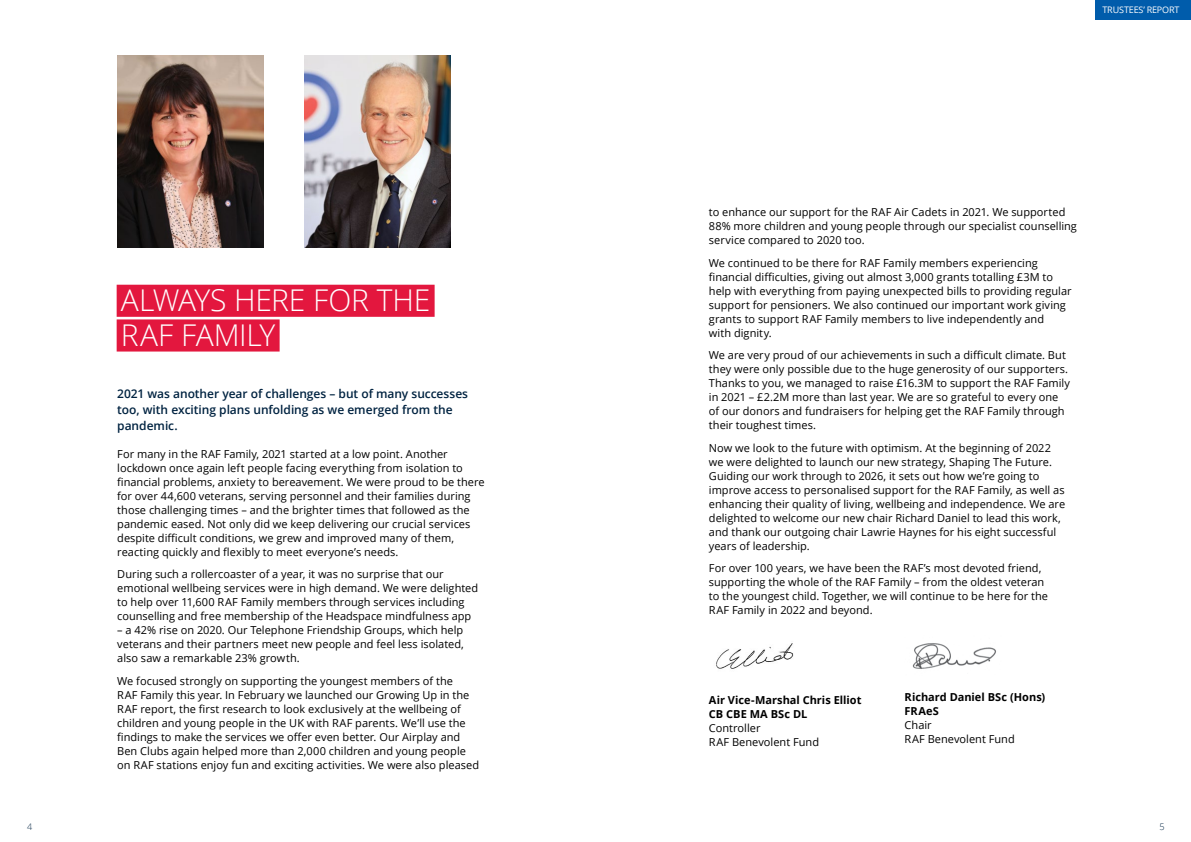
<style>
.page{position:relative;width:1191px;height:842px;background:#fff}
.page>*{position:absolute;margin:0;border:0;box-sizing:border-box;transform-origin:0 0}
.t1{font:300 30px/34.7px "Open Sans";letter-spacing:-.015em;color:#fff}
.t2{font:600 12px/16px "Open Sans";letter-spacing:-.005em;color:#002341}
.t3{font:11px/14px "Open Sans";color:#000}
.t4{font:700 11px/14px "Open Sans";color:#000}
.t5{font:9px "Open Sans";letter-spacing:-.015em;color:#fff}
.t6{font:300 9px "Open Sans";color:#002341}
</style>
<div class="page">
<img style="left:304px;top:56px;width:146px;height:192px">
<div style="left:117px;top:285px;width:317px;height:32px;background:#e3173e"></div>
<div style="left:117px;top:319px;width:163px;height:33px;background:#e3173e"></div>
<img style="left:117px;top:56px;width:146px;height:192px">
<img style="left:716px;top:643px;width:78px;height:26px">
<img style="left:912px;top:643px;width:84px;height:26px">
<div style="left:1095px;top:0;width:96px;height:20px;background:#005cab"></div>
<h1 class="t1" style="left:121px;top:282px;width:311px">ALWAYS HERE FOR THE<br>RAF FAMILY</h1>
<p class="t2" style="left:117px;top:385px;width:352px">2021 was another year of challenges – but of many successes too, with exciting plans unfolding as we emerged from the pandemic.</p>
<p class="t3" style="left:117px;top:446px;width:369px">For many in the RAF Family, 2021 started at a low point. Another lockdown once again left people facing everything from isolation to financial problems, anxiety to bereavement. We were proud to be there for over 44,600 veterans, serving personnel and their families during those challenging times – and the brighter times that followed as the pandemic eased. Not only did we keep delivering our crucial services despite difficult conditions, we grew and improved many of them, reacting quickly and flexibly to meet everyone’s needs.</p>
<p class="t3" style="left:117px;top:567px;width:362px">During such a rollercoaster of a year, it was no surprise that our emotional wellbeing services were in high demand. We were delighted to help over 11,600 RAF Family members through services including counselling and free membership of the Headspace mindfulness app</p>
<p class="t3" style="left:117px;top:623px;width:348px;text-align:justify">– a 42% rise on 2020. Our Telephone Friendship Groups, which help veterans and their partners meet new people and feel less isolated, also saw a remarkable 23% growth.</p>
<p class="t3" style="left:117px;top:673px;width:363px">We focused strongly on supporting the youngest members of the<br>RAF Family this year. In February we launched our Growing Up in the RAF report, the first research to look exclusively at the wellbeing of children and young people in the UK with RAF parents. We’ll use the findings to make the services we offer even better. Our Airplay and Ben Clubs again helped more than 2,000 children and young people on RAF stations enjoy fun and exciting activities. We were also pleased</p>
<p class="t5" style="left:1102px;top:4px;width:79px">TRUSTEES’ REPORT</p>
<p class="t3" style="left:709px;top:205px;width:369px">to enhance our support for the RAF Air Cadets in 2021. We supported<br>88% more children and young people through our specialist counselling service compared to 2020 too.</p>
<p class="t3" style="left:709px;top:255px;width:364px">We continued to be there for RAF Family members experiencing financial difficulties, giving out almost 3,000 grants totalling £3M to help with everything from paying unexpected bills to providing regular support for pensioners. We also continued our important work giving grants to support RAF Family members to live independently and<br>with dignity.</p>
<p class="t3" style="left:709px;top:348px;width:362px">We are very proud of our achievements in such a difficult climate. But they were only possible due to the huge generosity of our supporters.<br>Thanks to you, we managed to raise £16.3M to support the RAF Family in 2021 – £2.2M more than last year. We are so grateful to every one of our donors and fundraisers for helping get the RAF Family through their toughest times.</p>
<p class="t3" style="left:709px;top:440px;width:358px">Now we look to the future with optimism. At the beginning of 2022 we were delighted to launch our new strategy, Shaping The Future.<br>Guiding our work through to 2026, it sets out how we’re going to improve access to personalised support for the RAF Family, as well as enhancing their quality of living, wellbeing and independence. We are delighted to welcome our new chair Richard Daniel to lead this work, and thank our outgoing chair Lawrie Haynes for his eight successful years of leadership.</p>
<p class="t3" style="left:709px;top:561px;width:341px">For over 100 years, we have been the RAF’s most devoted friend, supporting the whole of the RAF Family – from the oldest veteran to the youngest child. Together, we will continue to be here for the RAF Family in 2022 and beyond.</p>
<p class="t4" style="left:709px;top:693px;width:154px">Air Vice-Marshal Chris Elliot<br>CB CBE MA BSc DL</p>
<p class="t3" style="left:709px;top:721px;width:112px">Controller<br>RAF Benevolent Fund</p>
<p class="t4" style="left:904px;top:689px;width:142px">Richard Daniel BSc (Hons)<br>FRAeS</p>
<p class="t3" style="left:904px;top:717px;width:112px">Chair<br>RAF Benevolent Fund</p>
<p class="t6" style="left:27px;top:820px;width:7px">4</p>
<p class="t6" style="left:1159px;top:820px;width:7px">5</p>
</div>
